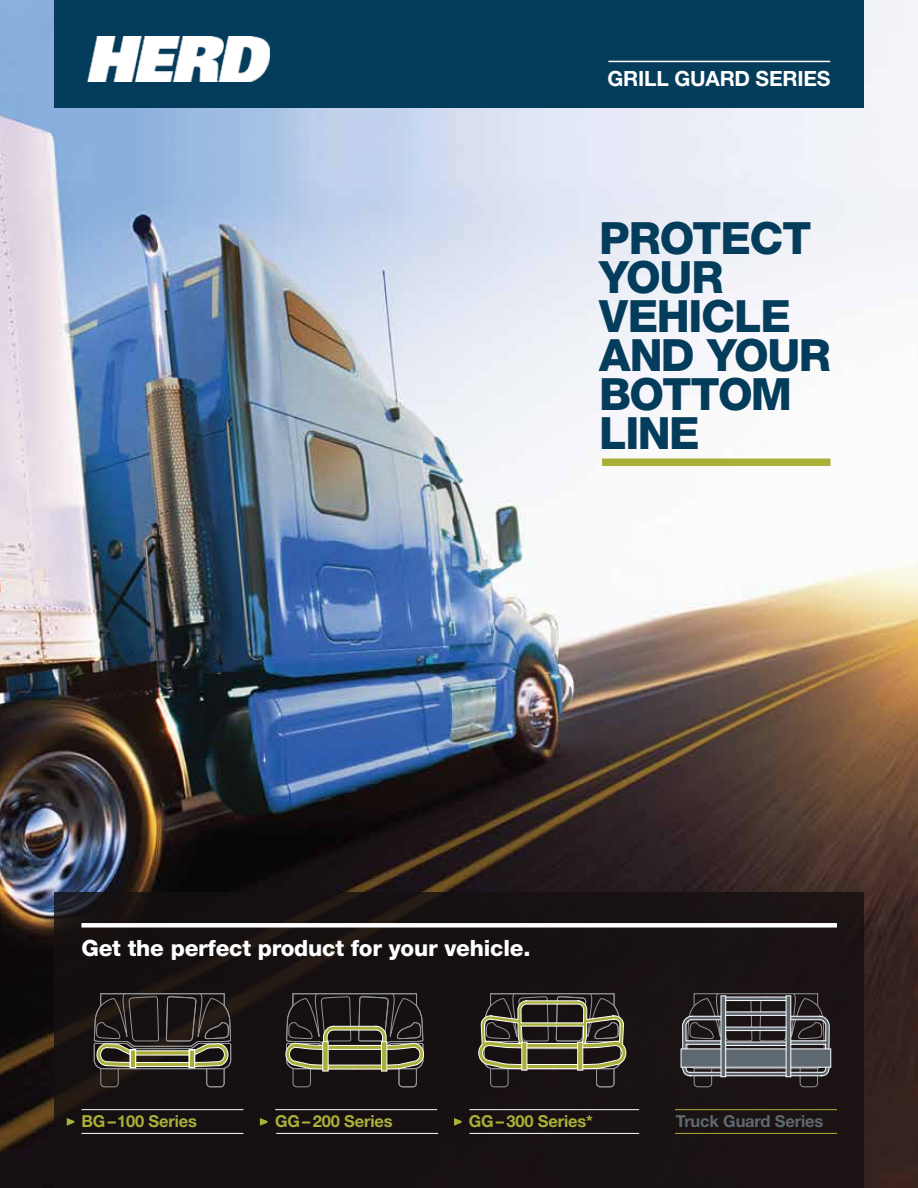
<style>
.page{position:relative;width:918px;height:1188px;background:#fff}
.page>*{position:absolute;margin:0;border:0;box-sizing:border-box;transform-origin:0 0}
.t1{font:800 44.55px/39px "Helvetica Neue LT Std";letter-spacing:-.03em;color:#043c5b}
.t2{font:800 22.5px "Helvetica Neue LT Std";letter-spacing:-.01em;color:#fff}
.t3{font:700 21px "Helvetica Neue LT Std";letter-spacing:-.01em;color:#fff}
.t4{font:700 16.5px "Helvetica Neue LT Std";letter-spacing:-.01em;color:#aaaf38}
.t5{font:700 16.5px "Helvetica Neue LT Std";letter-spacing:-.01em;color:#5e6871}
</style>
<div class="page">
<img style="left:0;top:0;width:918px;height:1188px">
<div style="left:54px;top:892px;width:810px;height:296px;background:#151011"></div>
<svg style="left:454px;top:1118px;width:8px;height:8px"></svg>
<svg style="left:260px;top:1118px;width:7px;height:8px"></svg>
<svg style="left:67px;top:1118px;width:7px;height:8px"></svg>
<img style="left:0;top:0;width:1px;height:661px">
<svg style="left:93px;top:993px;width:139px;height:95px"></svg>
<svg style="left:285px;top:993px;width:139px;height:95px"></svg>
<svg style="left:478px;top:993px;width:149px;height:95px"></svg>
<svg style="left:680px;top:877px;width:151px;height:211px"></svg>
<div style="left:81px;top:923px;width:756px;height:5px;background:#fff"></div>
<hr style="left:81px;top:1133px;width:162px;height:1px;background:#fff">
<hr style="left:81px;top:1109px;width:162px;height:1px;background:#fff">
<hr style="left:276px;top:1133px;width:162px;height:1px;background:#fff">
<hr style="left:275px;top:1109px;width:162px;height:1px;background:#fff">
<hr style="left:470px;top:1133px;width:169px;height:1px;background:#fff">
<hr style="left:470px;top:1109px;width:169px;height:1px;background:#fff">
<hr style="left:675px;top:1133px;width:162px;height:1px;background:#aaaf38">
<hr style="left:675px;top:1109px;width:162px;height:1px;background:#aaaf38">
<div style="left:602px;top:458px;width:229px;height:8px;background:#aaaf38"></div>
<div style="left:54px;top:0;width:810px;height:108px;background:#043c5b"></div>
<hr style="left:608px;top:61px;width:222px;height:1px;background:#fff">
<img style="left:88px;top:36px;width:181px;height:46px">
<p class="t3" style="left:608px;top:65px;width:130px">GRILLTRGUCK</p>
<p class="t3" style="left:706px;top:65px;width:94px">ARDGSER</p>
<p class="t3" style="left:757px;top:65px;width:75px">UARDIES</p>
<h1 class="t1" style="left:599px;top:219px;width:233px">PROTECT<br>YOUR<br>VEHICLE<br>AND YOUR<br>BOTTOM<br>LINE</h1>
<h2 class="t2" style="left:81px;top:935px;width:451px">Get the perfect product for your vehicle.</h2>
<p class="t4" style="left:81px;top:1111px;width:117px">BG–100 Series</p>
<p class="t4" style="left:275px;top:1111px;width:119px">GG–200 Series</p>
<p class="t4" style="left:469px;top:1111px;width:126px">GG–300 Series*</p>
<p class="t5" style="left:676px;top:1111px;width:149px">Truck Guard Series</p>
</div>
